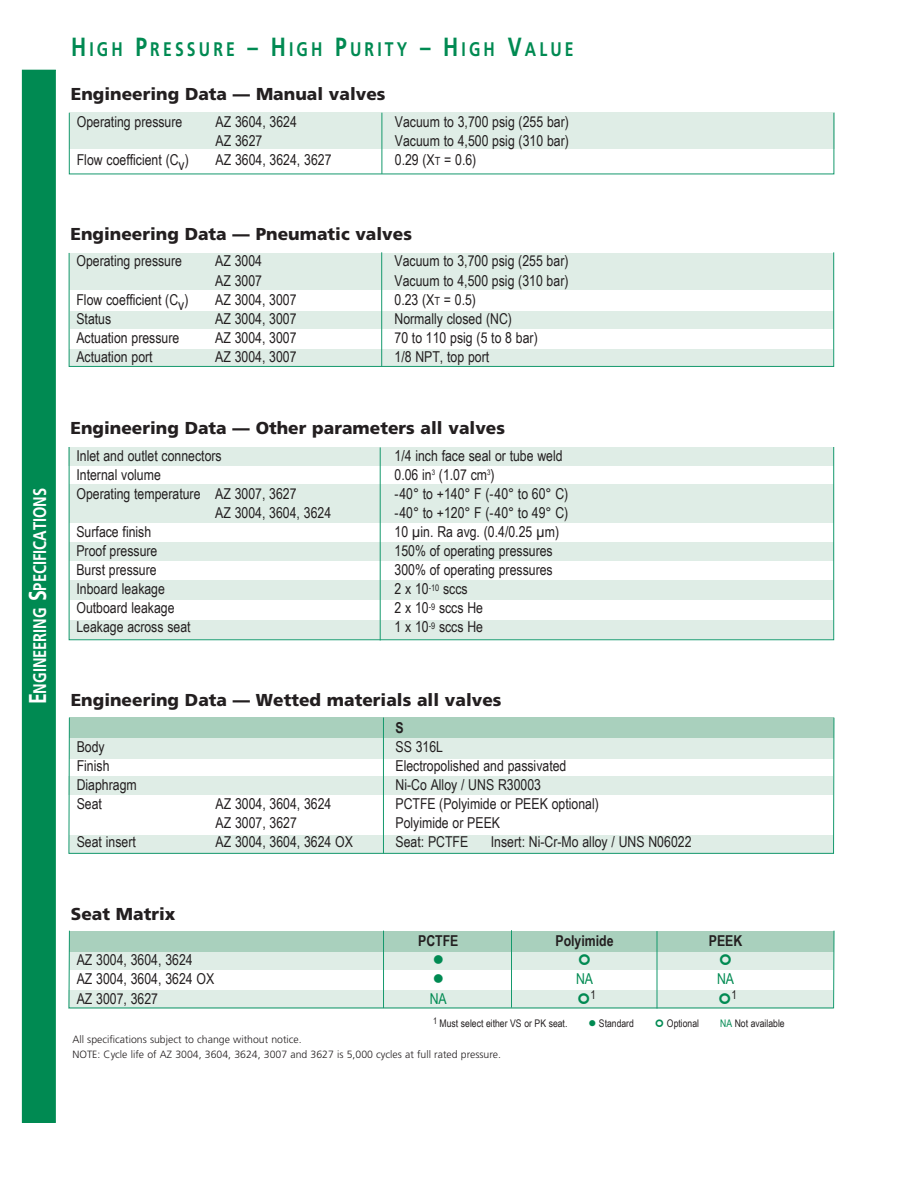
<style>
.page{position:relative;width:918px;height:1188px;background:#fff}
.page>*{position:absolute;margin:0;border:0;box-sizing:border-box;transform-origin:0 0}
.Tag{font:700 19.65px "Frutiger LT Std";letter-spacing:.2em;color:#008a52;scale:.8 1}
.white_header{font:700 18.3px "Frutiger LT Std";color:#fff;scale:.8 1}
.chart_header{font:900 17.25px "Frutiger LT Std";color:#231f20}
._2_column_chart{font:15px "Arial Narrow";color:#231f20}
._2_column_chart-2{font:700 15px "Arial Narrow";color:#231f20}
._2_column_chart-3{font:15px "Arial Narrow";color:#008a52}
._2_column_chart-4{font:15px "Wingdings";color:#008a52}
._2_column_chart-5{font:12px "Arial Narrow";color:#231f20}
.footnote_materials_1{font:300 10.5px "Frutiger LT Std";color:#231f20}
.ordering_info_right{font:10.5px "Arial Narrow";color:#231f20}
.s1{font-size:24.3px}
.s2{font-size:26.25px}
.s3{font-size:11.25px}
.s4{font-style:inherit}
.s5{color:#008a52}
</style>
<div class="page">
<div style="left:22px;top:70px;width:33px;height:1052px;background:#008a52"></div>
<div style="left:22px;top:70px;width:34px;height:1053px;border:1px solid #008a52"></div>
<div style="left:69px;top:580px;width:765px;height:20px;background:#dfede6"></div>
<div style="left:69px;top:447px;width:765px;height:18px;background:#dfede6"></div>
<div style="left:69px;top:485px;width:765px;height:38px;background:#dfede6"></div>
<div style="left:69px;top:620px;width:764px;height:19px;background:#dfede6"></div>
<div style="left:69px;top:113px;width:765px;height:36px;background:#dfede6"></div>
<hr style="left:382px;top:113px;width:1px;height:61px;background:#15996d">
<div style="left:69px;top:542px;width:765px;height:19px;background:#dfede6"></div>
<svg style="left:68px;top:252px;width:766px;height:115px"></svg>
<div style="left:69px;top:447px;width:765px;height:193px;border:1px solid #15996d"></div>
<hr style="left:380px;top:447px;width:1px;height:193px;background:#15996d">
<svg style="left:68px;top:717px;width:767px;height:137px"></svg>
<svg style="left:68px;top:930px;width:767px;height:79px"></svg>
<hr style="left:511px;top:930px;width:1px;height:78px;background:#15996d">
<hr style="left:657px;top:931px;width:1px;height:78px;background:#15996d">
<svg style="left:444px;top:965px;width:15px;height:1px"></svg>
<svg style="left:579px;top:954px;width:27px;height:12px"></svg>
<svg style="left:720px;top:954px;width:11px;height:11px"></svg>
<svg style="left:444px;top:984px;width:15px;height:1px"></svg>
<svg style="left:578px;top:993px;width:11px;height:11px"></svg>
<svg style="left:719px;top:993px;width:11px;height:11px"></svg>
<p class="white_header" style="left:29px;top:704px;width:270px;rotate:-90deg"><span class="s1">E</span> NGINEERING <span class="s1">S</span>PECIFICATIONS</p>
<p class="Tag" style="left:71px;top:38px;width:630px"><span class="s2">H</span> IGH <span class="s2">P</span> RESS URE <span class="s2">– H</span> IGH <span class="s2">P</span> URITY <span class="s2">– H</span> IGH <span class="s2">V</span>ALUE</p>
<p class="chart_header" style="left:71px;top:83px;width:316px">Engineering Data — Manual valves</p>
<p class="_2_column_chart" style="left:77px;top:110px;width:107px">Operating pressure</p>
<p class="_2_column_chart" style="left:216px;top:110px;width:83px">AZ 3604, 3624</p>
<p class="_2_column_chart" style="left:395px;top:110px;width:176px">Vacuum to 3,700 psig (255 bar)</p>
<p class="_2_column_chart" style="left:216px;top:129px;width:48px">AZ 3627</p>
<p class="_2_column_chart" style="left:395px;top:129px;width:176px">Vacuum to 4,500 psig (310 bar)</p>
<p class="_2_column_chart" style="left:77px;top:148px;width:114px">Flow coefficient (Cv)</p>
<p class="_2_column_chart" style="left:216px;top:148px;width:117px">AZ 3604, 3624, 3627</p>
<p class="_2_column_chart" style="left:395px;top:148px;width:83px">0.29 (X<span class="s3">t</span> <span class="s4">= 0.6)</span></p>
<p class="chart_header" style="left:71px;top:223px;width:343px">Engineering Data — Pneumatic valves</p>
<p class="_2_column_chart" style="left:76px;top:250px;width:107px">Operating pressure</p>
<p class="_2_column_chart" style="left:215px;top:250px;width:48px">AZ 3004</p>
<p class="_2_column_chart" style="left:395px;top:250px;width:176px">Vacuum to 3,700 psig (255 bar)</p>
<p class="_2_column_chart" style="left:215px;top:269px;width:48px">AZ 3007</p>
<p class="_2_column_chart" style="left:395px;top:269px;width:176px">Vacuum to 4,500 psig (310 bar)</p>
<p class="_2_column_chart" style="left:76px;top:288px;width:114px">Flow coefficient (Cv)</p>
<p class="_2_column_chart" style="left:215px;top:288px;width:83px">AZ 3004, 3007</p>
<p class="_2_column_chart" style="left:395px;top:288px;width:83px">0.23 (X<span class="s3">t</span> <span class="s4">= 0.5)</span></p>
<p class="_2_column_chart" style="left:76px;top:307px;width:36px">Status</p>
<p class="_2_column_chart" style="left:215px;top:307px;width:83px">AZ 3004, 3007</p>
<p class="_2_column_chart" style="left:395px;top:307px;width:119px">Normally closed (NC)</p>
<p class="_2_column_chart" style="left:76px;top:326px;width:104px">Actuation pressure</p>
<p class="_2_column_chart" style="left:215px;top:326px;width:83px">AZ 3004, 3007</p>
<p class="_2_column_chart" style="left:395px;top:326px;width:145px">70 to 110 psig (5 to 8 bar)</p>
<p class="_2_column_chart" style="left:76px;top:346px;width:78px">Actuation port</p>
<p class="_2_column_chart" style="left:215px;top:346px;width:83px">AZ 3004, 3007</p>
<p class="_2_column_chart" style="left:395px;top:346px;width:96px">1/8 NPT, top port</p>
<p class="chart_header" style="left:71px;top:418px;width:436px">Engineering Data — Other parameters all valves</p>
<p class="_2_column_chart" style="left:76px;top:444px;width:147px">Inlet and outlet connectors</p>
<p class="_2_column_chart" style="left:395px;top:444px;width:170px">1/4 inch face seal or tube weld</p>
<p class="_2_column_chart" style="left:76px;top:463px;width:86px">Internal volume</p>
<p class="_2_column_chart" style="left:395px;top:463px;width:102px">0.06 in<sup>3</sup> (1.07 cm<sup>3</sup>)</p>
<p class="_2_column_chart" style="left:76px;top:483px;width:222px">Operating temperature AZ 3007, 3627</p>
<p class="_2_column_chart" style="left:395px;top:483px;width:175px">-40° to +140° F (-40° to 60° C)</p>
<p class="_2_column_chart" style="left:215px;top:502px;width:117px">AZ 3004, 3604, 3624</p>
<p class="_2_column_chart" style="left:395px;top:502px;width:175px">-40° to +120° F (-40° to 49° C)</p>
<p class="_2_column_chart" style="left:76px;top:521px;width:76px">Surface finish</p>
<p class="_2_column_chart" style="left:395px;top:521px;width:166px">10 µin. Ra avg. (0.4/0.25 µm)</p>
<p class="_2_column_chart" style="left:76px;top:540px;width:83px">Proof pressure</p>
<p class="_2_column_chart" style="left:395px;top:540px;width:160px">150% of operating pressures</p>
<p class="_2_column_chart" style="left:76px;top:559px;width:82px">Burst pressure</p>
<p class="_2_column_chart" style="left:395px;top:559px;width:160px">300% of operating pressures</p>
<p class="_2_column_chart" style="left:76px;top:578px;width:90px">Inboard leakage</p>
<p class="_2_column_chart" style="left:395px;top:578px;width:75px">2 x 10<sup>-10</sup> sccs</p>
<p class="_2_column_chart" style="left:76px;top:597px;width:100px">Outboard leakage</p>
<p class="_2_column_chart" style="left:395px;top:597px;width:90px">2 x 10<sup>-9</sup> sccs He</p>
<p class="_2_column_chart" style="left:76px;top:616px;width:116px">Leakage across seat</p>
<p class="_2_column_chart" style="left:395px;top:616px;width:90px">1 x 10<sup>-9</sup> sccs He</p>
<p class="chart_header" style="left:71px;top:690px;width:432px">Engineering Data — Wetted materials all valves</p>
<p class="_2_column_chart-2" style="left:396px;top:716px;width:10px">S</p>
<p class="_2_column_chart" style="left:77px;top:736px;width:30px">Body</p>
<p class="_2_column_chart" style="left:396px;top:736px;width:49px">SS 316L</p>
<p class="_2_column_chart" style="left:77px;top:755px;width:34px">Finish</p>
<p class="_2_column_chart" style="left:396px;top:755px;width:172px">Electropolished and passivated</p>
<p class="_2_column_chart" style="left:77px;top:774px;width:62px">Diaphragm</p>
<p class="_2_column_chart" style="left:396px;top:774px;width:147px">Ni-Co Alloy / UNS R30003</p>
<p class="_2_column_chart" style="left:77px;top:793px;width:27px">Seat</p>
<p class="_2_column_chart" style="left:216px;top:793px;width:117px">AZ 3004, 3604, 3624</p>
<p class="_2_column_chart" style="left:396px;top:793px;width:205px">PCTFE (Polyimide or PEEK optional)</p>
<p class="_2_column_chart" style="left:216px;top:812px;width:83px">AZ 3007, 3627</p>
<p class="_2_column_chart" style="left:396px;top:812px;width:106px">Polyimide or PEEK</p>
<p class="_2_column_chart" style="left:77px;top:831px;width:61px">Seat insert</p>
<p class="_2_column_chart" style="left:216px;top:831px;width:139px">AZ 3004, 3604, 3624 OX</p>
<p class="_2_column_chart" style="left:396px;top:831px;width:74px">Seat: PCTFE</p>
<p class="_2_column_chart" style="left:491px;top:831px;width:202px">Insert: Ni-Cr-Mo alloy / UNS N06022</p>
<p class="chart_header" style="left:71px;top:903px;width:106px">Seat Matrix</p>
<p class="_2_column_chart-2" style="left:418px;top:930px;width:42px">PCTFE</p>
<p class="_2_column_chart-2" style="left:556px;top:930px;width:60px">Polyimide</p>
<p class="_2_column_chart-2" style="left:709px;top:930px;width:35px">PEEK</p>
<p class="_2_column_chart" style="left:77px;top:949px;width:117px">AZ 3004, 3604, 3624</p>
<p class="_2_column_chart-4" style="left:433px;top:952px;width:13px">●</p>
<p class="_2_column_chart" style="left:77px;top:968px;width:139px">AZ 3004, 3604, 3624 OX</p>
<p class="_2_column_chart-4" style="left:433px;top:971px;width:13px">●</p>
<p class="_2_column_chart-3" style="left:576px;top:968px;width:19px">NA</p>
<p class="_2_column_chart-3" style="left:717px;top:968px;width:19px">NA</p>
<p class="_2_column_chart" style="left:77px;top:987px;width:83px">AZ 3007, 3627</p>
<p class="_2_column_chart-3" style="left:430px;top:987px;width:19px">NA</p>
<p class="_2_column_chart-5" style="left:590px;top:986px;width:7px">1</p>
<p class="_2_column_chart-5" style="left:731px;top:986px;width:7px">1</p>
<p class="ordering_info_right" style="left:433px;top:1016px;width:136px"><sup>1</sup> Must select either VS or PK seat.</p>
<p class="ordering_info_right" style="left:588px;top:1016px;width:47px"><span class="s5">●</span> Standard</p>
<p class="ordering_info_right" style="left:667px;top:1016px;width:34px">Optional</p>
<p class="ordering_info_right" style="left:720px;top:1016px;width:66px"><span class="s5">NA</span> Not available</p>
<p class="footnote_materials_1" style="left:72px;top:1033px;width:231px">All specifications subject to change without notice.</p>
<p class="footnote_materials_1" style="left:72px;top:1048px;width:430px">NOTE: Cycle life of AZ 3004, 3604, 3624, 3007 and 3627 is 5,000 cycles at full rated pressure.</p>
</div>
